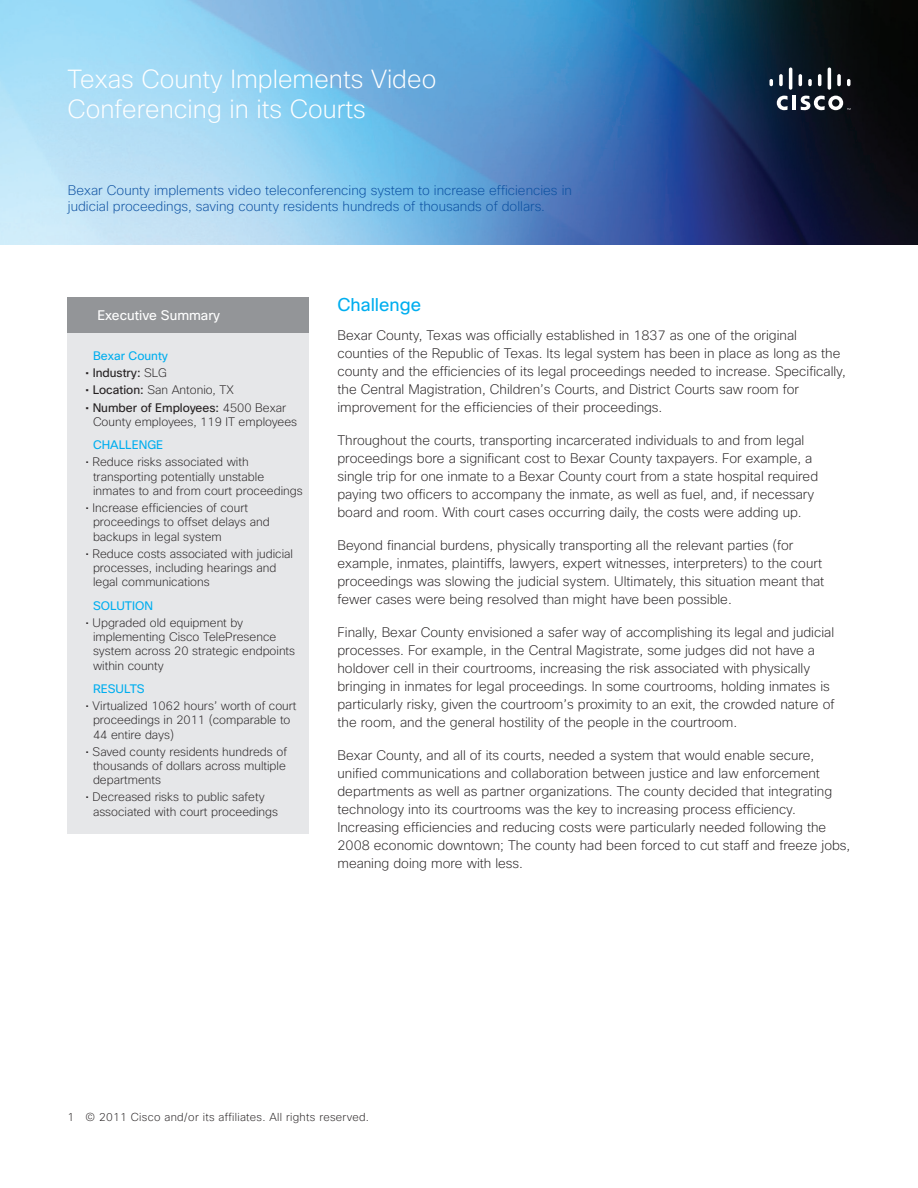
<style>
.page{position:relative;width:918px;height:1188px;background:#fff}
.page>*{position:absolute;margin:0;border:0;box-sizing:border-box;transform-origin:0 0}
.t1{font:200 25.5px/30px "Cisco Sans";color:#fff}
.t2{font:18px "Cisco Sans";color:#00aeef}
.t3{font:200 13.5px/18px "Cisco Sans";color:#231f20}
.t4{font:200 13.5px/16.2px "Cisco Sans";color:#0a4fa0}
.t5{font:13.5px "Cisco Sans";color:#fff}
.t6{font:200 12px/14.2px "Cisco Sans";color:#231f20}
.t7{font:12px "Cisco Sans";color:#00aeef}
.t8{font:12px "Cisco Sans";color:#231f20}
.t9{font:200 11.25px "Cisco Sans";letter-spacing:.025em;color:#231f20}
.s1{font-weight:200}
.s2{font-weight:400}
</style>
<div class="page">
<img style="left:0;top:0;width:918px;height:244px">
<div style="left:68px;top:297px;width:241px;height:36px;background:#939598"></div>
<div style="left:68px;top:333px;width:241px;height:501px;background:#e6e7e9"></div>
<hr style="left:792px;top:96px;width:4px;height:14px;background:#fff">
<svg style="left:777px;top:96px;width:11px;height:14px"></svg>
<svg style="left:770px;top:79px;width:3px;height:7px"></svg>
<svg style="left:779px;top:74px;width:4px;height:12px"></svg>
<hr style="left:789px;top:68px;width:3px;height:22px;background:#fff;border-radius:2px">
<svg style="left:799px;top:74px;width:3px;height:12px"></svg>
<svg style="left:808px;top:79px;width:4px;height:7px"></svg>
<svg style="left:818px;top:74px;width:3px;height:12px"></svg>
<hr style="left:828px;top:68px;width:3px;height:22px;background:#fff;border-radius:2px">
<svg style="left:837px;top:74px;width:4px;height:12px"></svg>
<svg style="left:847px;top:79px;width:3px;height:7px"></svg>
<svg style="left:801px;top:96px;width:49px;height:14px"></svg>
<h1 class="t1" style="left:68px;top:64px;width:370px">Texas County Implements Video<br>Conferencing in its Courts</h1>
<p class="t4" style="left:68px;top:182px;width:506px">Bexar County implements video teleconferencing system to increase efficiencies in judicial proceedings, saving county residents hundreds of thousands of dollars.</p>
<p class="t5" style="left:98px;top:306px;width:124px">Executive Summary</p>
<p class="t7" style="left:93px;top:348px;width:77px">Bexar County</p>
<p class="t8" style="left:86px;top:365px;width:83px">• Industry: <span class="s1">SLG</span></p>
<p class="t6" style="left:86px;top:383px;width:150px"><span class="s2">• Location:</span> San Antonio, TX</p>
<p class="t6" style="left:93px;top:400px;width:206px;text-indent:-8px"><span class="s2">• Number of Employees:</span> 4500 Bexar<br>County employees, 119 IT employees</p>
<p class="t7" style="left:93px;top:437px;width:72px">CHALLENGE</p>
<p class="t6" style="left:93px;top:455px;width:211px;text-indent:-8px">• Reduce risks associated with transporting potentially unstable inmates to and from court proceedings</p>
<p class="t6" style="left:93px;top:501px;width:178px;text-indent:-8px">• Increase efficiencies of court proceedings to offset delays and backups in legal system</p>
<p class="t6" style="left:93px;top:546px;width:202px;text-indent:-8px">• Reduce costs associated with judicial processes, including hearings and legal communications</p>
<p class="t7" style="left:93px;top:598px;width:62px">SOLUTION</p>
<p class="t6" style="left:93px;top:615px;width:204px;text-indent:-8px">• Upgraded old equipment by implementing Cisco TelePresence system across 20 strategic endpoints within county</p>
<p class="t7" style="left:93px;top:681px;width:53px">RESULTS</p>
<p class="t6" style="left:93px;top:699px;width:205px;text-indent:-8px">• Virtualized 1062 hours’ worth of court proceedings in 2011 (comparable to<br>44 entire days)</p>
<p class="t6" style="left:93px;top:744px;width:195px;text-align:justify;text-indent:-8px">• Saved county residents hundreds of thousands of dollars across multiple departments</p>
<p class="t6" style="left:93px;top:790px;width:187px;text-indent:-8px">• Decreased risks to public safety associated with court proceedings</p>
<h2 class="t2" style="left:338px;top:293px;width:85px">Challenge</h2>
<p class="t3" style="left:338px;top:326px;width:510px">Bexar County, Texas was officially established in 1837 as one of the original counties of the Republic of Texas. Its legal system has been in place as long as the county and the efficiencies of its legal proceedings needed to increase. Specifically, the Central Magistration, Children’s Courts, and District Courts saw room for improvement for the efficiencies of their proceedings.</p>
<p class="t3" style="left:338px;top:431px;width:482px">Throughout the courts, transporting incarcerated individuals to and from legal proceedings bore a significant cost to Bexar County taxpayers. For example, a single trip for one inmate to a Bexar County court from a state hospital required paying two officers to accompany the inmate, as well as fuel, and, if necessary board and room. With court cases occurring daily, the costs were adding up.</p>
<p class="t3" style="left:338px;top:536px;width:488px">Beyond financial burdens, physically transporting all the relevant parties (for example, inmates, plaintiffs, lawyers, expert witnesses, interpreters) to the court proceedings was slowing the judicial system. Ultimately, this situation meant that fewer cases were being resolved than might have been possible.</p>
<p class="t3" style="left:338px;top:623px;width:498px">Finally, Bexar County envisioned a safer way of accomplishing its legal and judicial processes. For example, in the Central Magistrate, some judges did not have a holdover cell in their courtrooms, increasing the risk associated with physically bringing in inmates for legal proceedings. In some courtrooms, holding inmates is particularly risky, given the courtroom’s proximity to an exit, the crowded nature of the room, and the general hostility of the people in the courtroom.</p>
<p class="t3" style="left:338px;top:746px;width:514px">Bexar County, and all of its courts, needed a system that would enable secure, unified communications and collaboration between justice and law enforcement departments as well as partner organizations. The county decided that integrating technology into its courtrooms was the key to increasing process efficiency.<br>Increasing efficiencies and reducing costs were particularly needed following the 2008 economic downtown; The county had been forced to cut staff and freeze jobs, meaning doing more with less.</p>
<p class="t9" style="left:68px;top:1109px;width:303px">1 © 2011 Cisco and/or its affiliates. All rights reserved.</p>
</div>
